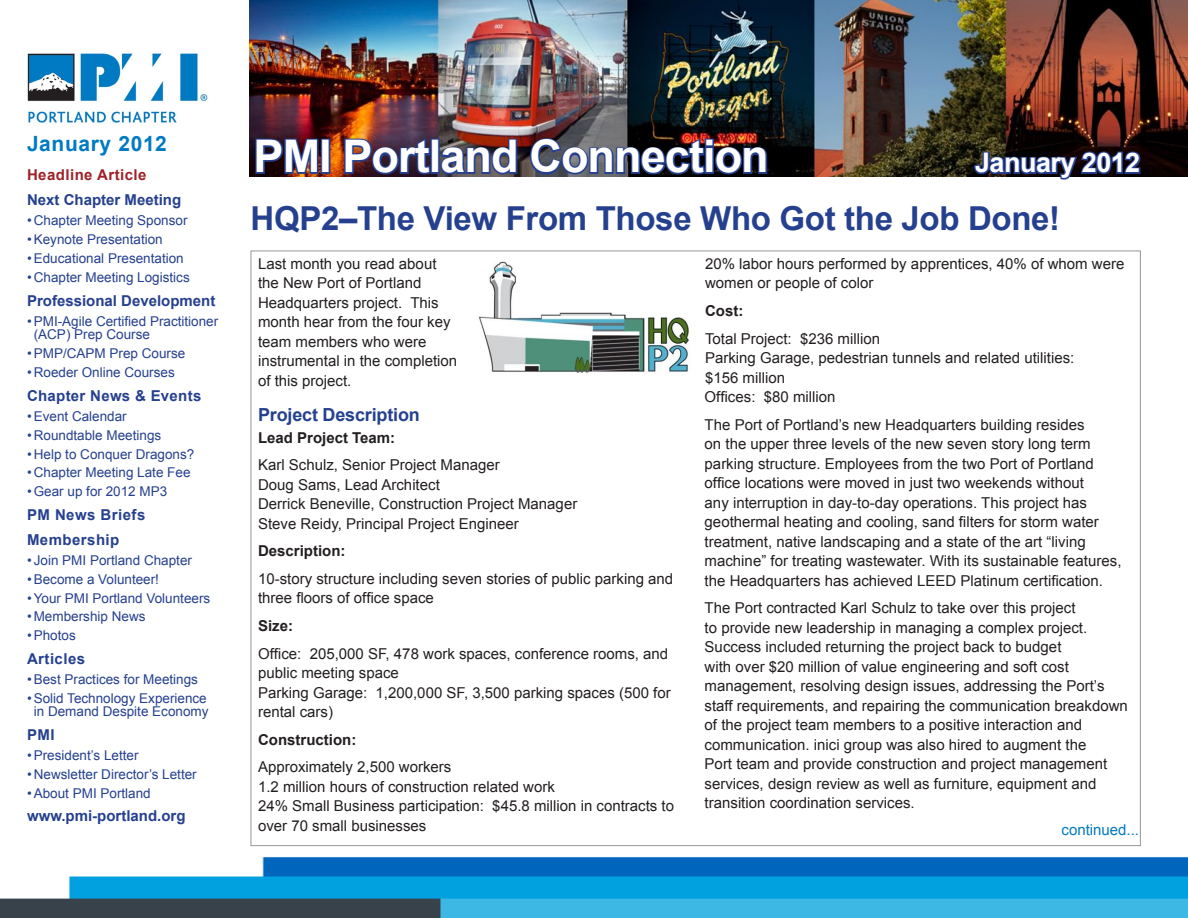
<style>
.page{position:relative;width:1188px;height:918px;background:#fff}
.page>*{position:absolute;margin:0;border:0;box-sizing:border-box;transform-origin:0 0}
.t1{font:700 45px "Arial";letter-spacing:-.02em;color:#fff}
.t2{font:700 33px "Arial";letter-spacing:-.01em;color:#25408f}
.t3{font:700 27px "Arial";letter-spacing:-.02em;color:#fff}
.t4{font:700 21px "Arial";letter-spacing:.03em;color:#007ac2}
.t5{font:700 18px "Arial";letter-spacing:-.01em;color:#25408f}
.t6{font:15px/19.5px "Arial";color:#231f20}
.t7{font:700 15px "Arial";color:#25408f}
.t8{font:700 15px "Arial";color:#231f20}
.t9{font:700 15px/24.8px "Arial";letter-spacing:.03em;color:#25408f}
.t10{font:700 15px "Arial";letter-spacing:.02em;color:#25408f}
.t11{font:700 15px "Arial";letter-spacing:.03em;color:#9f2127}
.t12{font:15px "Arial";color:#007ac2}
.t13{font:13.5px/13.5px "Arial";color:#25408f}
</style>
<div class="page">
<img style="left:0;top:857px;width:1188px;height:61px">
<img style="left:27px;top:53px;width:181px;height:70px">
<img style="left:249px;top:0;width:939px;height:177px">
<img style="left:478px;top:261px;width:212px;height:112px">
<svg style="left:254px;top:123px;width:66px;height:52px;background:#38213f"></svg>
<div style="left:321px;top:139px;width:9px;height:35px;border:3px solid #25408f"></div>
<svg style="left:343px;top:136px;width:89px;height:41px;background:#403050"></svg>
<div style="left:431px;top:139px;width:9px;height:35px;border:3px solid #25408f"></div>
<svg style="left:438px;top:137px;width:81px;height:40px;background:#4b425e"></svg>
<img style="left:529px;top:136px;width:240px;height:41px">
<svg style="left:973px;top:149px;width:170px;height:31px;background:#30385a"></svg>
<h3 class="t4" style="left:27px;top:129px;width:142px">January 2012</h3>
<p class="t11" style="left:27px;top:165px;width:121px">Headline Article</p>
<p class="t7" style="left:27px;top:190px;width:156px">Next Chapter Meeting</p>
<p class="t13" style="left:27px;top:214px;width:162px">• Chapter Meeting Sponsor</p>
<p class="t13" style="left:27px;top:233px;width:137px">• Keynote Presentation</p>
<p class="t13" style="left:27px;top:252px;width:158px">• Educational Presentation</p>
<p class="t13" style="left:27px;top:271px;width:164px">• Chapter Meeting Logistics</p>
<p class="t7" style="left:27px;top:290px;width:190px">Professional Development</p>
<p class="t13" style="left:34px;top:314px;width:186px;text-indent:-7px">• PMI-Agile Certified Practitioner (ACP) Prep Course</p>
<p class="t13" style="left:27px;top:347px;width:160px">• PMP/CAPM Prep Course</p>
<p class="t13" style="left:27px;top:366px;width:149px">• Roeder Online Courses</p>
<p class="t10" style="left:27px;top:385px;width:176px">Chapter News &amp; Events</p>
<p class="t13" style="left:27px;top:409px;width:101px">• Event Calendar</p>
<p class="t13" style="left:27px;top:428px;width:136px">• Roundtable Meetings</p>
<p class="t13" style="left:27px;top:447px;width:169px">• Help to Conquer Dragons?</p>
<p class="t13" style="left:27px;top:466px;width:165px">• Chapter Meeting Late Fee</p>
<p class="t13" style="left:27px;top:485px;width:142px">• Gear up for 2012 MP3</p>
<p class="t9" style="left:27px;top:503px;width:120px">PM News Briefs<br>Membership</p>
<p class="t13" style="left:27px;top:553px;width:167px">• Join PMI Portland Chapter</p>
<p class="t13" style="left:27px;top:572px;width:134px">• Become a Volunteer!</p>
<p class="t13" style="left:27px;top:591px;width:185px">• Your PMI Portland Volunteers</p>
<p class="t13" style="left:27px;top:610px;width:120px">• Membership News</p>
<p class="t13" style="left:27px;top:629px;width:50px">• Photos</p>
<p class="t9" style="left:27px;top:647px;width:60px">Articles</p>
<p class="t13" style="left:27px;top:673px;width:173px">• Best Practices for Meetings</p>
<p class="t13" style="left:27px;top:692px;width:183px;text-align:center">• Solid Technology Experience in Demand Despite Economy</p>
<p class="t7" style="left:27px;top:725px;width:29px">PMI</p>
<p class="t13" style="left:27px;top:749px;width:113px">• President’s Letter</p>
<p class="t13" style="left:27px;top:768px;width:171px">• Newsletter Director’s Letter</p>
<p class="t13" style="left:27px;top:787px;width:125px">• About PMI Portland</p>
<p class="t7" style="left:27px;top:806px;width:160px">www.pmi-portland.org</p>
<h1 class="t1" style="left:254px;top:127px;width:517px">PMI Portland Connection</h1>
<h3 class="t3" style="left:975px;top:145px;width:167px">January 2012</h3>
<h2 class="t2" style="left:251px;top:196px;width:811px">HQP2–The View From Those Who Got the Job Done!</h2>
<p class="t6" style="left:258px;top:254px;width:201px">Last month you read about the New Port of Portland<br>Headquarters project. This month hear from the four key team members who were instrumental in the completion of this project.</p>
<p class="t5" style="left:258px;top:403px;width:163px">Project Description</p>
<p class="t8" style="left:258px;top:427px;width:139px">Lead Project Team:</p>
<p class="t6" style="left:258px;top:455px;width:321px">Karl Schulz, Senior Project Manager<br>Doug Sams, Lead Architect<br>Derrick Beneville, Construction Project Manager Steve Reidy, Principal Project Engineer</p>
<p class="t8" style="left:258px;top:541px;width:89px">Description:</p>
<p class="t6" style="left:258px;top:569px;width:417px">10-story structure including seven stories of public parking and three floors of office space</p>
<p class="t8" style="left:258px;top:616px;width:37px">Size:</p>
<p class="t6" style="left:258px;top:644px;width:414px">Office: 205,000 SF, 478 work spaces, conference rooms, and public meeting space<br>Parking Garage: 1,200,000 SF, 3,500 parking spaces (500 for rental cars)</p>
<p class="t8" style="left:258px;top:730px;width:100px">Construction:</p>
<p class="t6" style="left:258px;top:758px;width:417px">Approximately 2,500 workers<br>1.2 million hours of construction related work<br>24% Small Business participation: $45.8 million in contracts to over 70 small businesses</p>
<p class="t6" style="left:705px;top:254px;width:421px">20% labor hours performed by apprentices, 40% of whom were women or people of color</p>
<p class="t8" style="left:705px;top:301px;width:40px">Cost:</p>
<p class="t6" style="left:705px;top:329px;width:371px">Total Project: $236 million<br>Parking Garage, pedestrian tunnels and related utilities: $156 million<br>Offices: $80 million</p>
<p class="t6" style="left:705px;top:415px;width:418px">The Port of Portland’s new Headquarters building resides<br>on the upper three levels of the new seven story long term parking structure. Employees from the two Port of Portland office locations were moved in just two weekends without<br>any interruption in day-to-day operations. This project has geothermal heating and cooling, sand filters for storm water treatment, native landscaping and a state of the art “living machine” for treating wastewater. With its sustainable features, the Headquarters has achieved LEED Platinum certification.</p>
<p class="t6" style="left:705px;top:599px;width:425px">The Port contracted Karl Schulz to take over this project<br>to provide new leadership in managing a complex project.<br>Success included returning the project back to budget<br>with over $20 million of value engineering and soft cost management, resolving design issues, addressing the Port’s staff requirements, and repairing the communication breakdown of the project team members to a positive interaction and communication. inici group was also hired to augment the<br>Port team and provide construction and project management services, design review as well as furniture, equipment and transition coordination services.</p>
<p class="t12" style="left:1062px;top:820px;width:79px">continued...</p>
</div>
